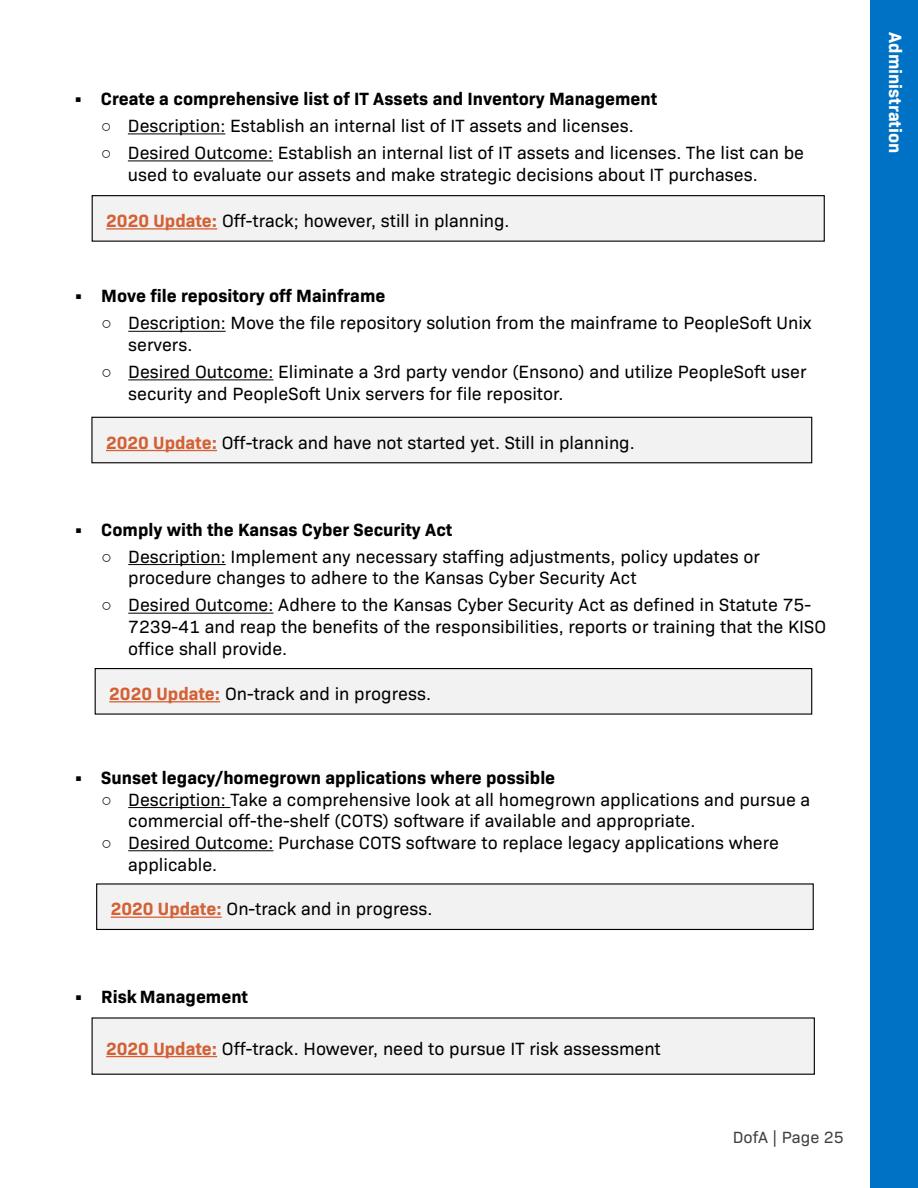
<style>
.page{position:relative;width:918px;height:1188px;background:#fff}
.page>*{position:absolute;margin:0;border:0;box-sizing:border-box;transform-origin:0 0}
.Titles{font:18px/21.6px "Bio Sans";color:#000}
.t1{font:700 18px "Bio Sans";color:#000}
.t2{font:700 18px "Bio Sans";color:#fff}
.t3{font:16.5px "Bio Sans";color:#404042}
.s1{font-family:"Arial"}
.s2{font-weight:700;color:#d36135}
</style>
<div class="page">
<hr style="left:128px;top:331px;width:98px;height:1px;background:#000">
<hr style="left:128px;top:379px;width:145px;height:1px;background:#000">
<div style="left:92px;top:417px;width:720px;height:46px;background:#f2f2f2"></div>
<hr style="left:106px;top:450px;width:111px;height:1px;background:#d36135">
<div style="left:91px;top:417px;width:721px;height:46px;border:1px solid #000"></div>
<hr style="left:128px;top:564px;width:98px;height:1px;background:#000">
<hr style="left:128px;top:613px;width:145px;height:1px;background:#000">
<div style="left:95px;top:669px;width:717px;height:45px;background:#f2f2f2"></div>
<hr style="left:109px;top:701px;width:111px;height:1px;background:#d36135">
<div style="left:95px;top:668px;width:717px;height:47px;border:1px solid #000"></div>
<hr style="left:128px;top:807px;width:102px;height:1px;background:#000">
<hr style="left:128px;top:850px;width:145px;height:1px;background:#000">
<div style="left:97px;top:884px;width:716px;height:45px;background:#f2f2f2"></div>
<hr style="left:111px;top:917px;width:111px;height:1px;background:#d36135">
<div style="left:96px;top:883px;width:718px;height:47px;border:1px solid #000"></div>
<hr style="left:128px;top:133px;width:97px;height:1px;background:#000">
<hr style="left:128px;top:160px;width:145px;height:1px;background:#000">
<div style="left:92px;top:196px;width:732px;height:45px;background:#f2f2f2"></div>
<hr style="left:106px;top:228px;width:111px;height:2px;background:#d36135">
<div style="left:92px;top:195px;width:733px;height:47px;border:1px solid #000"></div>
<div style="left:92px;top:1018px;width:722px;height:56px;background:#f2f2f2"></div>
<hr style="left:106px;top:1056px;width:111px;height:1px;background:#d36135">
<div style="left:92px;top:1017px;width:723px;height:58px;border:1px solid #000"></div>
<div style="left:871px;top:0;width:47px;height:1188px;background:#0072c6"></div>
<p class="t1" style="left:74px;top:85px;width:585px">• Create a comprehensive list of IT Assets and Inventory Management</p>
<p class="Titles" style="left:101px;top:114px;width:534px"><span class="s1">○</span> Description: Establish an internal list of IT assets and licenses.</p>
<p class="Titles" style="left:128px;top:141px;width:678px;text-indent:-27px"><span class="s1">○</span> Desired Outcome: Establish an internal list of IT assets and licenses. The list can be used to evaluate our assets and make strategic decisions about IT purchases.</p>
<p class="Titles" style="left:106px;top:209px;width:405px"><span class="s2">2020 Update:</span> Off-track; however, still in planning.</p>
<p class="t1" style="left:74px;top:282px;width:313px">• Move file repository off Mainframe</p>
<p class="Titles" style="left:128px;top:311px;width:685px;text-indent:-27px"><span class="s1">○</span> Description: Move the file repository solution from the mainframe to PeopleSoft Unix servers.</p>
<p class="Titles" style="left:128px;top:360px;width:680px;text-indent:-27px"><span class="s1">○</span> Desired Outcome: Eliminate a 3rd party vendor (Ensono) and utilize PeopleSoft user security and PeopleSoft Unix servers for file repositor.</p>
<p class="Titles" style="left:106px;top:430px;width:530px"><span class="s2">2020 Update:</span> Off-track and have not started yet. Still in planning.</p>
<p class="t1" style="left:74px;top:516px;width:380px">• Comply with the Kansas Cyber Security Act</p>
<p class="Titles" style="left:128px;top:544px;width:633px;text-indent:-27px"><span class="s1">○</span> Description: Implement any necessary staffing adjustments, policy updates or procedure changes to adhere to the Kansas Cyber Security Act</p>
<p class="Titles" style="left:128px;top:593px;width:699px;text-indent:-27px"><span class="s1">○</span> Desired Outcome: Adhere to the Kansas Cyber Security Act as defined in Statute 75-<br>7239-41 and reap the benefits of the responsibilities, reports or training that the KISO office shall provide.</p>
<p class="Titles" style="left:109px;top:682px;width:323px"><span class="s2">2020 Update:</span> On-track and in progress.</p>
<p class="t1" style="left:74px;top:764px;width:483px">• Sunset legacy/homegrown applications where possible</p>
<p class="Titles" style="left:128px;top:787px;width:684px;text-indent:-27px"><span class="s1">○</span> Description: Take a comprehensive look at all homegrown applications and pursue a commercial off-the-shelf (COTS) software if available and appropriate.</p>
<p class="Titles" style="left:128px;top:831px;width:652px;text-indent:-27px"><span class="s1">○</span> Desired Outcome: Purchase COTS software to replace legacy applications where applicable.</p>
<p class="Titles" style="left:111px;top:897px;width:323px"><span class="s2">2020 Update:</span> On-track and in progress.</p>
<p class="t1" style="left:74px;top:983px;width:175px">• Risk Management</p>
<p class="Titles" style="left:106px;top:1036px;width:556px"><span class="s2">2020 Update:</span> Off-track. However, need to pursue IT risk assessment</p>
<p class="t3" style="left:733px;top:1125px;width:113px">DofA | Page 25</p>
<p class="t2" style="left:909px;top:32px;width:123px;rotate:90deg">Administration</p>
</div>
